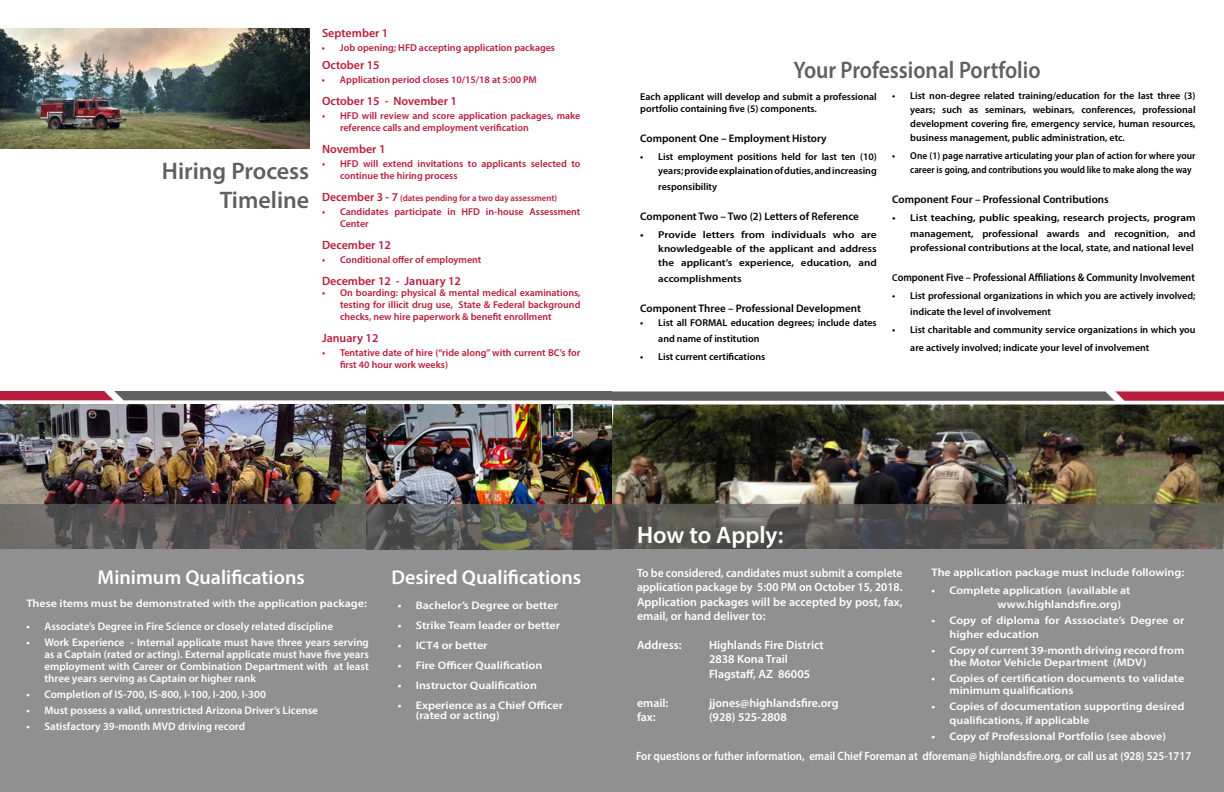
<style>
.page{position:relative;width:1224px;height:792px;background:#fff}
.page>*{position:absolute;margin:0;border:0;box-sizing:border-box;transform-origin:0 0}
.t1{font:600 24px "Myriad Pro";color:#606060;scale:.9 1}
.t2{font:600 24px/28.8px "Myriad Pro";color:#606060;text-align:right}
.t3{font:600 24px "Myriad Pro";color:#fff}
.t4{font:600 20px "Myriad Pro";color:#fff}
.t5{font:600 12px/14.4px "Myriad Pro";color:#fff;text-align:justify;scale:.96 1}
.t6{font:600 12px/14.4px "Myriad Pro";color:#fff}
.t7{font:600 12px "Myriad Pro";color:#fff;scale:.91 1}
.t8{font:600 12px "Myriad Pro";color:#b81f3c}
.t9{font:600 11px/14px "Myriad Pro";color:#fff;scale:1.1 1}
.t10{font:600 11px/12px "Myriad Pro";color:#fff;text-align:justify}
.t11{font:600 11px "Myriad Pro";color:#000}
.t12{font:600 11px "Myriad Pro";color:#000;scale:.92 1}
.t13{font:600 10px/14px "Myriad Pro";color:#000}
.t14{font:600 10px/12px "Myriad Pro";color:#b81f3c}
.t15{font:600 10px/14px "Myriad Pro";color:#000;scale:.95 1}
.t16{font:600 10px/14px "Myriad Pro";color:#000;text-align:justify;scale:1.15 1}
.t17{font:600 10px/16px "Myriad Pro";color:#000;text-align:right;scale:1.12 1}
.t18{font:600 10px "Myriad Pro";color:#000;scale:1.05 1}
.t19{font:600 10px "Myriad Pro";color:#000;scale:1.1 1}
.t20{font:600 9px "Myriad Pro";color:#b81f3c}
.s1{font-size:12px}
.s2{font-size:10px}
</style>
<div class="page">
<img style="left:0;top:391px;width:1224px;height:10px">
<img style="left:0;top:404px;width:1224px;height:101px">
<svg style="left:0;top:505px;width:612px;height:287px;background:#878786"></svg>
<svg style="left:612px;top:505px;width:612px;height:287px;background:#878786"></svg>
<img style="left:0;top:29px;width:310px;height:120px">
<h1 class="t2" style="left:162px;top:156px;width:149px">Hiring Process<br>Timeline</h1>
<p class="t8" style="left:322px;top:25px;width:68px">September 1</p>
<p class="t14" style="left:322px;top:41px;width:235px">• Job opening; HFD accepting application packages</p>
<p class="t8" style="left:322px;top:57px;width:59px">October 15</p>
<p class="t14" style="left:322px;top:73px;width:216px">• Application period closes 10/15/18 at 5:00 PM</p>
<p class="t8" style="left:322px;top:93px;width:136px">October 15 - November 1</p>
<p class="t14" style="left:340px;top:109px;width:242px;text-indent:-18px">• HFD will review and score application packages, make reference calls and employment verification</p>
<p class="t8" style="left:322px;top:141px;width:65px">November 1</p>
<p class="t14" style="left:340px;top:157px;width:242px;text-indent:-18px">• HFD will extend invitations to applicants selected to continue the hiring process</p>
<p class="t20" style="left:322px;top:192px;width:237px"><span class="s1">December 3 - 7</span> (dates pending for a two day assessment)</p>
<p class="t14" style="left:340px;top:205px;width:242px;text-indent:-18px">• Candidates participate in HFD in-house Assessment<br>Center</p>
<p class="t8" style="left:322px;top:237px;width:70px">December 12</p>
<p class="t14" style="left:322px;top:253px;width:161px">• Conditional offer of employment</p>
<p class="t8" style="left:322px;top:273px;width:141px">December 12 - January 12</p>
<p class="t14" style="left:340px;top:286px;width:242px;text-align:justify;text-indent:-18px">• On boarding: physical &amp; mental medical examinations, testing for illicit drug use, State &amp; Federal background checks, new hire paperwork &amp; benefit enrollment</p>
<p class="t8" style="left:322px;top:330px;width:58px">January 12</p>
<p class="t14" style="left:340px;top:346px;width:242px;text-indent:-18px">• Tentative date of hire (“ride along” with current BC’s for first 40 hour work weeks)</p>
<h1 class="t1" style="left:794px;top:54px;width:276px">Your Professional Portfolio</h1>
<p class="t13" style="left:910px;top:88px;width:287px;text-align:justify;text-indent:-18px">• List non-degree related training/education for the last three (3) years; such as seminars, webinars, conferences, professional development covering fire, emergency service, human resources, business management, public administration, etc.</p>
<p class="t15" style="left:910px;top:148px;width:302px;text-indent:-18px">• One (1) page narrative articulating your plan of action for where your career is going, and contributions you would like to make along the way</p>
<p class="t11" style="left:892px;top:192px;width:218px">Component Four – Professional Contributions</p>
<p class="t17" style="left:892px;top:209px;width:272px">• List teaching, public speaking, research projects, program management, professional awards and recognition, and</p>
<p class="t18" style="left:910px;top:241px;width:272px">professional contributions at the local, state, and national level</p>
<p class="t12" style="left:892px;top:270px;width:330px"><span class="s2">C</span>omponent Five – Professional Affiliations &amp; Community Involvement</p>
<p class="t13" style="left:910px;top:287px;width:287px;line-height:16px;text-indent:-18px">• List professional organizations in which you are actively involved; indicate the level of involvement</p>
<p class="t13" style="left:910px;top:320px;width:287px;line-height:18px;text-indent:-18px">• List charitable and community service organizations in which you are actively involved; indicate your level of involvement</p>
<p class="t13" style="left:640px;top:90px;width:238px;line-height:12px">Each applicant will develop and submit a professional portfolio containing five (5) components.</p>
<p class="t11" style="left:640px;top:131px;width:188px">Component One – Employment History</p>
<p class="t13" style="left:640px;top:149px;width:238px;text-align:right">• List employment positions held for last ten (10) years; provide explaination of duties, and increasing</p>
<p class="t13" style="left:658px;top:179px;width:60px">responsibility</p>
<p class="t11" style="left:640px;top:209px;width:220px">Component Two – Two (2) Letters of Reference</p>
<p class="t16" style="left:658px;top:227px;width:192px;text-indent:-18px">• Provide letters from individuals who are knowledgeable of the applicant and address the applicant’s experience, education, and</p>
<p class="t19" style="left:658px;top:272px;width:77px">accomplishments</p>
<p class="t11" style="left:640px;top:301px;width:222px">Component Three – Professional Development</p>
<p class="t13" style="left:658px;top:314px;width:220px;line-height:16px;text-indent:-18px">• List all FORMAL education degrees; include dates and name of institution</p>
<p class="t13" style="left:640px;top:349px;width:126px">• List current certifications</p>
<h2 class="t4" style="left:98px;top:565px;width:209px">Minimum Qualifications</h2>
<h2 class="t4" style="left:391px;top:565px;width:191px">Desired Qualifications</h2>
<p class="t9" style="left:26px;top:596px;width:311px">These items must be demonstrated with the application package:</p>
<p class="t10" style="left:26px;top:620px;width:308px">• Associate’s Degree in Fire Science or closely related discipline</p>
<p class="t10" style="left:44px;top:636px;width:326px;text-indent:-18px">• Work Experience - Internal applicate must have three years serving as a Captain (rated or acting). External applicate must have five years employment with Career or Combination Department with at least three years serving as Captain or higher rank</p>
<p class="t10" style="left:26px;top:688px;width:241px">• Completion of IS-700, IS-800, I-100, I-200, I-300</p>
<p class="t10" style="left:26px;top:704px;width:293px">• Must possess a valid, unrestricted Arizona Driver’s License</p>
<p class="t10" style="left:26px;top:720px;width:220px">• Satisfactory 39-month MVD driving record</p>
<p class="t9" style="left:398px;top:598px;width:147px">• Bachelor’s Degree or better</p>
<p class="t9" style="left:398px;top:618px;width:149px">• Strike Team leader or better</p>
<p class="t9" style="left:398px;top:638px;width:83px">• ICT4 or better</p>
<p class="t9" style="left:398px;top:658px;width:133px">• Fire Officer Qualification</p>
<p class="t9" style="left:398px;top:678px;width:128px">• Instructor Qualification</p>
<p class="t9" style="left:416px;top:700px;width:135px;line-height:10px;text-indent:-18px">• Experience as a Chief Officer (rated or acting)</p>
<h1 class="t3" style="left:637px;top:520px;width:148px">How to Apply:</h1>
<p class="t5" style="left:637px;top:565px;width:278px">To be considered, candidates must submit a complete application package by 5:00 PM on October 15, 2018.<br>Application packages will be accepted by post, fax, email, or hand deliver to:</p>
<p class="t6" style="left:637px;top:637px;width:46px">Address:</p>
<p class="t6" style="left:709px;top:637px;width:116px">Highlands Fire District<br>2838 Kona Trail<br>Flagstaff, AZ 86005</p>
<p class="t6" style="left:637px;top:695px;width:33px">email:</p>
<p class="t6" style="left:709px;top:695px;width:131px">jjones@highlandsfire.org</p>
<p class="t6" style="left:637px;top:709px;width:20px">fax:</p>
<p class="t6" style="left:709px;top:709px;width:79px">(928) 525-2808</p>
<p class="t9" style="left:932px;top:565px;width:231px">The application package must include following:</p>
<p class="t9" style="left:998px;top:583px;width:122px;text-indent:-66px">• Complete application (available at www.highlandsfire.org)</p>
<p class="t9" style="left:949px;top:613px;width:215px;text-indent:-18px">• Copy of diploma for Asssociate’s Degree or higher education</p>
<p class="t9" style="left:949px;top:644px;width:215px;line-height:12px;text-indent:-18px">• Copy of current 39-month driving record from the Motor Vehicle Department (MDV)</p>
<p class="t9" style="left:949px;top:672px;width:215px;line-height:12px;text-indent:-18px">• Copies of certification documents to validate minimum qualifications</p>
<p class="t9" style="left:949px;top:699px;width:215px;text-indent:-18px">• Copies of documentation supporting desired qualifications, if applicable</p>
<p class="t9" style="left:931px;top:729px;width:215px">• Copy of Professional Portfolio (see above)</p>
<p class="t7" style="left:636px;top:748px;width:612px">For questions or futher information, email Chief Foreman at dforeman@ highlandsfire.org, or call us at (928) 525-1717</p>
</div>
